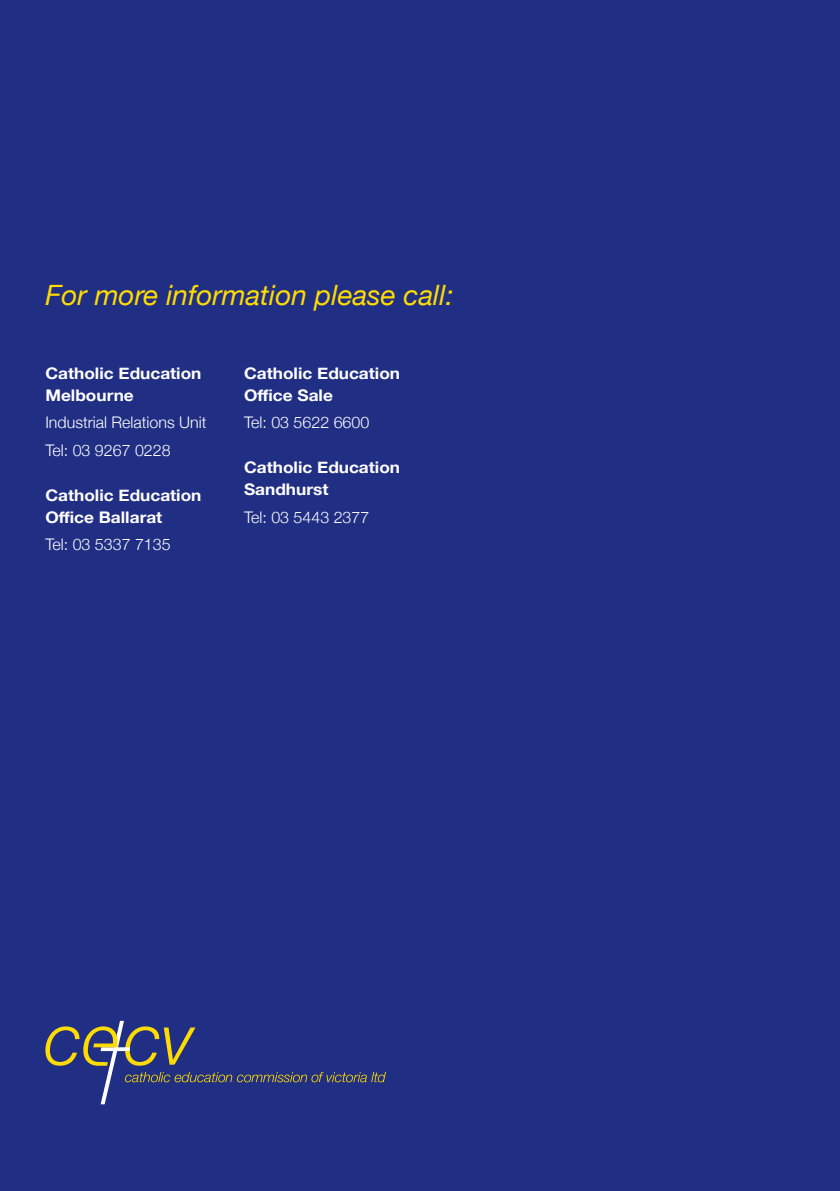
<style>
.page{position:relative;width:840px;height:1191px;background:#fff}
.page>*{position:absolute;margin:0;border:0;box-sizing:border-box;transform-origin:0 0}
.t1{font:italic 28px "Helvetica Neue";color:#ffdc01}
.t2{font:700 16px/22px "Helvetica Neue";color:#fff;scale:1.08 1}
.t3{font:300 16px "Helvetica Neue";color:#fff}
</style>
<div class="page">
<div style="left:0;top:0;width:839px;height:1191px;background:#202e84"></div>
<svg style="left:45px;top:1020px;width:341px;height:84px"></svg>
<p class="t1" style="left:45px;top:274px;width:409px">For more information please call:</p>
<p class="t2" style="left:45px;top:362px;width:146px">Catholic Education<br>Melbourne</p>
<p class="t3" style="left:45px;top:409px;width:162px">Industrial Relations Unit</p>
<p class="t3" style="left:45px;top:437px;width:127px">Tel: 03 9267 0228</p>
<p class="t2" style="left:45px;top:484px;width:146px">Catholic Education<br>Office Ballarat</p>
<p class="t3" style="left:45px;top:532px;width:127px">Tel: 03 5337 7135</p>
<p class="t2" style="left:244px;top:362px;width:146px">Catholic Education<br>Office Sale</p>
<p class="t3" style="left:244px;top:409px;width:127px">Tel: 03 5622 6600</p>
<p class="t2" style="left:244px;top:457px;width:146px">Catholic Education<br>Sandhurst</p>
<p class="t3" style="left:244px;top:504px;width:127px">Tel: 03 5443 2377</p>
</div>
